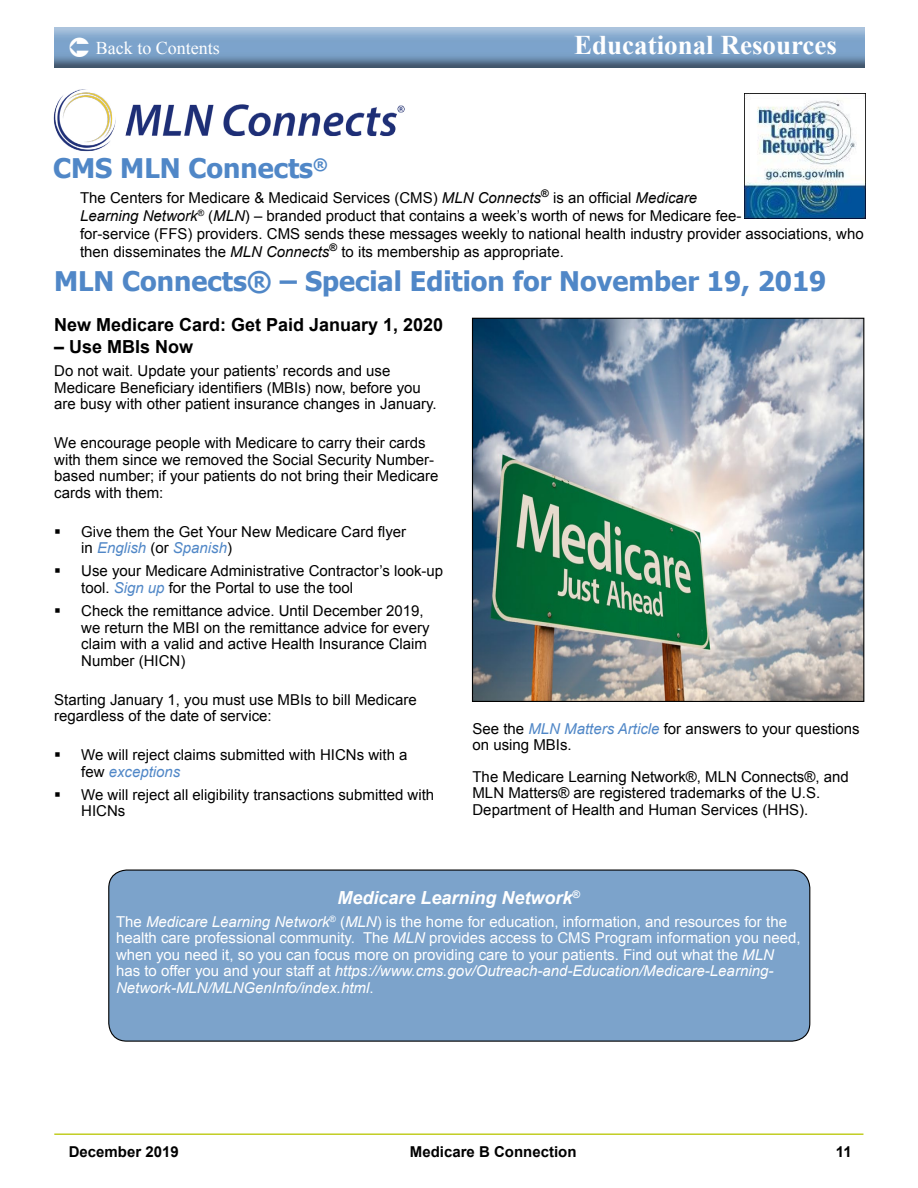
<style>
.page{position:relative;width:918px;height:1188px;background:#fff}
.page>*{position:absolute;margin:0;border:0;box-sizing:border-box;transform-origin:0 0}
.t1{font:700 27px "Tahoma";color:#5087c7}
.t2{font:700 27px "Times New Roman";color:#fff}
.t3{font:700 18px "Arial";color:#000}
.t4{font:italic 700 18px "Arial";color:#fff}
.t5{font:18px "Times New Roman";color:#fff}
.t6{font:15px/16.5px "Arial";color:#000}
.t7{font:15px/16.5px "Arial";color:#fff}
.t8{font:700 15px "Arial";color:#000}
.s1{font-style:italic}
.s2{font-style:italic;color:#5087c7}
</style>
<div class="page">
<hr style="left:54px;top:1133px;width:809px;height:2px;background:#c2cd23">
<img style="left:54px;top:27px;width:810px;height:40px">
<img style="left:54px;top:89px;width:351px;height:63px">
<img style="left:745px;top:93px;width:120px;height:126px">
<div style="left:109px;top:870px;width:701px;height:171px;background:#7ca3cb;border-radius:18px"></div>
<div style="left:108px;top:870px;width:702px;height:172px;border:1px solid #000;border-radius:18px"></div>
<img style="left:474px;top:320px;width:388px;height:380px">
<div style="left:472px;top:318px;width:392px;height:384px;border:1px solid #000"></div>
<svg style="left:70px;top:37px;width:19px;height:20px"></svg>
<p class="t5" style="left:96px;top:35px;width:126px">Back to Contents</p>
<h1 class="t2" style="left:574px;top:26px;width:264px">Educational Resources</h1>
<h1 class="t1" style="left:53px;top:150px;width:276px">CMS MLN Connects<sup>®</sup></h1>
<p class="t6" style="left:80px;top:189px;width:785px;line-height:18px">The Centers for Medicare &amp; Medicaid Services (CMS) <span class="s1">MLN Connects</span><sup>®</sup> is an official <span class="s1">Medicare<br>Learning Network</span><sup>®</sup> (<span class="s1">MLN</span>) – branded product that contains a week’s worth of news for Medicare fee-<br>for-service (FFS) providers. CMS sends these messages weekly to national health industry provider associations, who then disseminates the <span class="s1">MLN Connects</span><sup>®</sup> to its membership as appropriate.</p>
<h1 class="t1" style="left:54px;top:262px;width:774px">MLN Connects® – Special Edition for November 19, 2019</h1>
<p class="t3" style="left:54px;top:313px;width:391px">New Medicare Card: Get Paid January 1, 2020</p>
<p class="t3" style="left:54px;top:335px;width:141px">– Use MBIs Now</p>
<p class="t6" style="left:54px;top:363px;width:384px">Do not wait. Update your patients’ records and use<br>Medicare Beneficiary identifiers (MBIs) now, before you are busy with other patient insurance changes in January.</p>
<p class="t6" style="left:54px;top:435px;width:386px">We encourage people with Medicare to carry their cards with them since we removed the Social Security Number&shy;based number; if your patients do not bring their Medicare cards with them:</p>
<p class="t6" style="left:81px;top:523px;width:327px;text-indent:-27px">▪ Give them the Get Your New Medicare Card flyer in <span class="s2">English</span> (or <span class="s2">Spanish</span>)</p>
<p class="t6" style="left:81px;top:563px;width:364px;text-indent:-27px">▪ Use your Medicare Administrative Contractor’s look-up tool. <span class="s2">Sign up</span> for the Portal to use the tool</p>
<p class="t6" style="left:81px;top:603px;width:350px;text-indent:-27px">▪ Check the remittance advice. Until December 2019, we return the MBI on the remittance advice for every claim with a valid and active Health Insurance Claim Number (HICN)</p>
<p class="t6" style="left:54px;top:691px;width:364px">Starting January 1, you must use MBIs to bill Medicare regardless of the date of service:</p>
<p class="t6" style="left:81px;top:747px;width:328px;text-indent:-27px">▪ We will reject claims submitted with HICNs with a few <span class="s2">exceptions</span></p>
<p class="t6" style="left:81px;top:787px;width:355px;text-indent:-27px">▪ We will reject all eligibility transactions submitted with<br>HICNs</p>
<p class="t6" style="left:472px;top:720px;width:389px">See the <span class="s2">MLN Matters Article</span> for answers to your questions on using MBIs.</p>
<p class="t6" style="left:472px;top:768px;width:378px">The Medicare Learning Network®, MLN Connects®, and<br>MLN Matters® are registered trademarks of the U.S.<br>Department of Health and Human Services (HHS).</p>
<p class="t4" style="left:337px;top:885px;width:244px">Medicare Learning Network<sup>®</sup></p>
<p class="t7" style="left:116px;top:914px;width:686px">The <span class="s1">Medicare Learning Network</span><sup>®</sup> (<span class="s1">MLN</span>) is the home for education, information, and resources for the health care professional community. The <span class="s1">MLN</span> provides access to CMS Program information you need, when you need it, so you can focus more on providing care to your patients. Find out what the <span class="s1">MLN </span>has to offer you and your staff at <span class="s1">https://www.cms.gov/Outreach-and-Education/Medicare-Learning-Network-MLN/MLNGenInfo/index.html</span>.</p>
<p class="t8" style="left:69px;top:1142px;width:112px">December 2019</p>
<p class="t8" style="left:410px;top:1141px;width:168px">Medicare B Connection</p>
<p class="t8" style="left:836px;top:1141px;width:17px">11</p>
</div>
